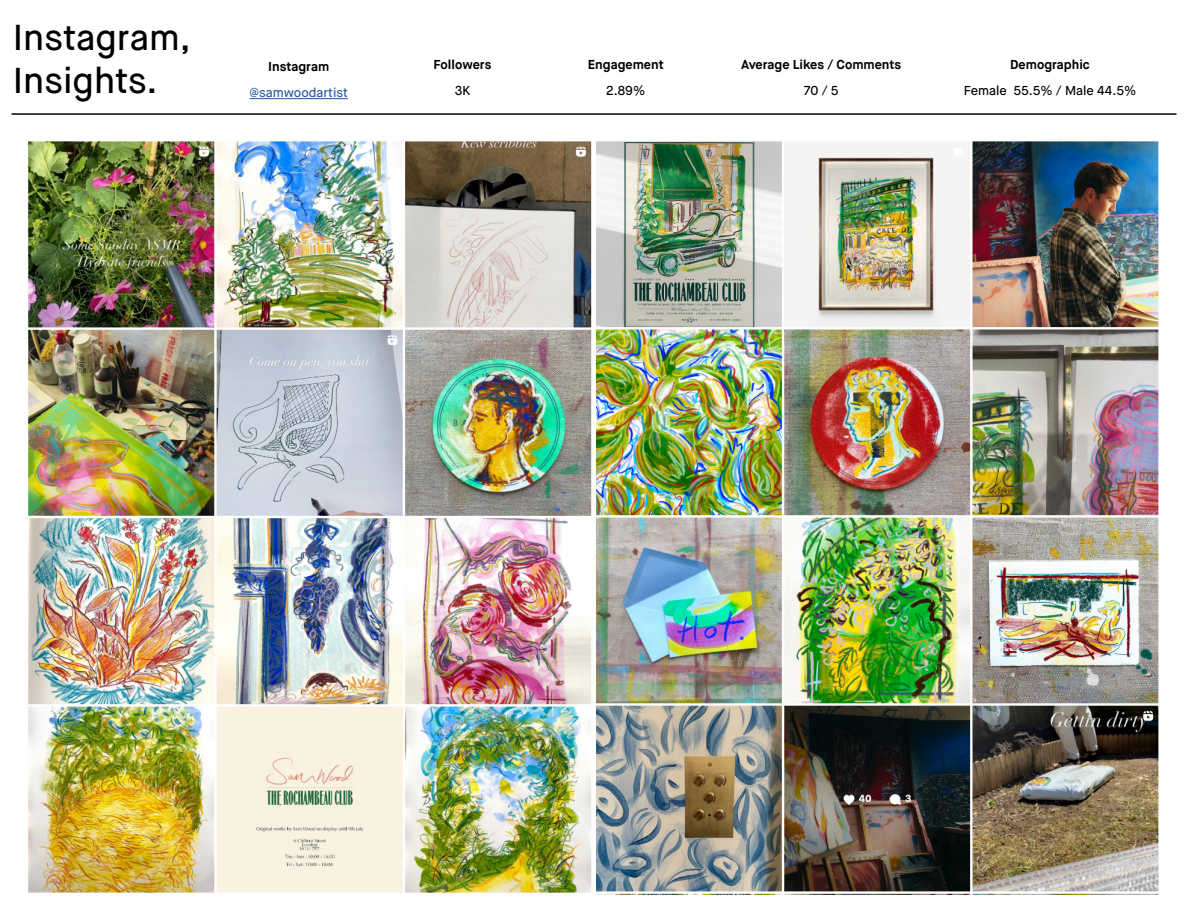
<style>
.page{position:relative;width:1188px;height:918px;background:#fff}
.page>*{position:absolute;margin:0;border:0;box-sizing:border-box;transform-origin:0 0}
.t1{font:500 36px/43.2px "Maison Neue";color:#000}
.t2{font:700 12.9px "Maison Neue";color:#000}
.t3{font:500 12.9px "Maison Neue";color:#000}
.t4{font:500 12.9px "Maison Neue";color:#275b9b}
</style>
<div class="page">
<hr style="left:250px;top:98px;width:98px;height:1px;background:#275b9b">
<hr style="left:11px;top:113px;width:1166px;height:2px;background:#000">
<img style="left:28px;top:141px;width:1131px;height:754px">
<h1 class="t1" style="left:13px;top:16px;width:180px">Instagram,<br>Insights.</h1>
<p class="t2" style="left:268px;top:59px;width:62px">Instagram</p>
<p class="t4" style="left:250px;top:84px;width:100px">@samwoodartist</p>
<p class="t2" style="left:433px;top:57px;width:59px">Followers</p>
<p class="t3" style="left:455px;top:83px;width:17px">3K</p>
<p class="t2" style="left:588px;top:57px;width:78px">Engagement</p>
<p class="t3" style="left:606px;top:83px;width:41px">2.89%</p>
<p class="t2" style="left:741px;top:56px;width:162px">Average Likes / Comments</p>
<p class="t3" style="left:804px;top:82px;width:36px">70 / 5</p>
<p class="t2" style="left:1010px;top:56px;width:81px">Demographic</p>
<p class="t3" style="left:964px;top:82px;width:174px">Female 55.5% / Male 44.5%</p>
</div>
